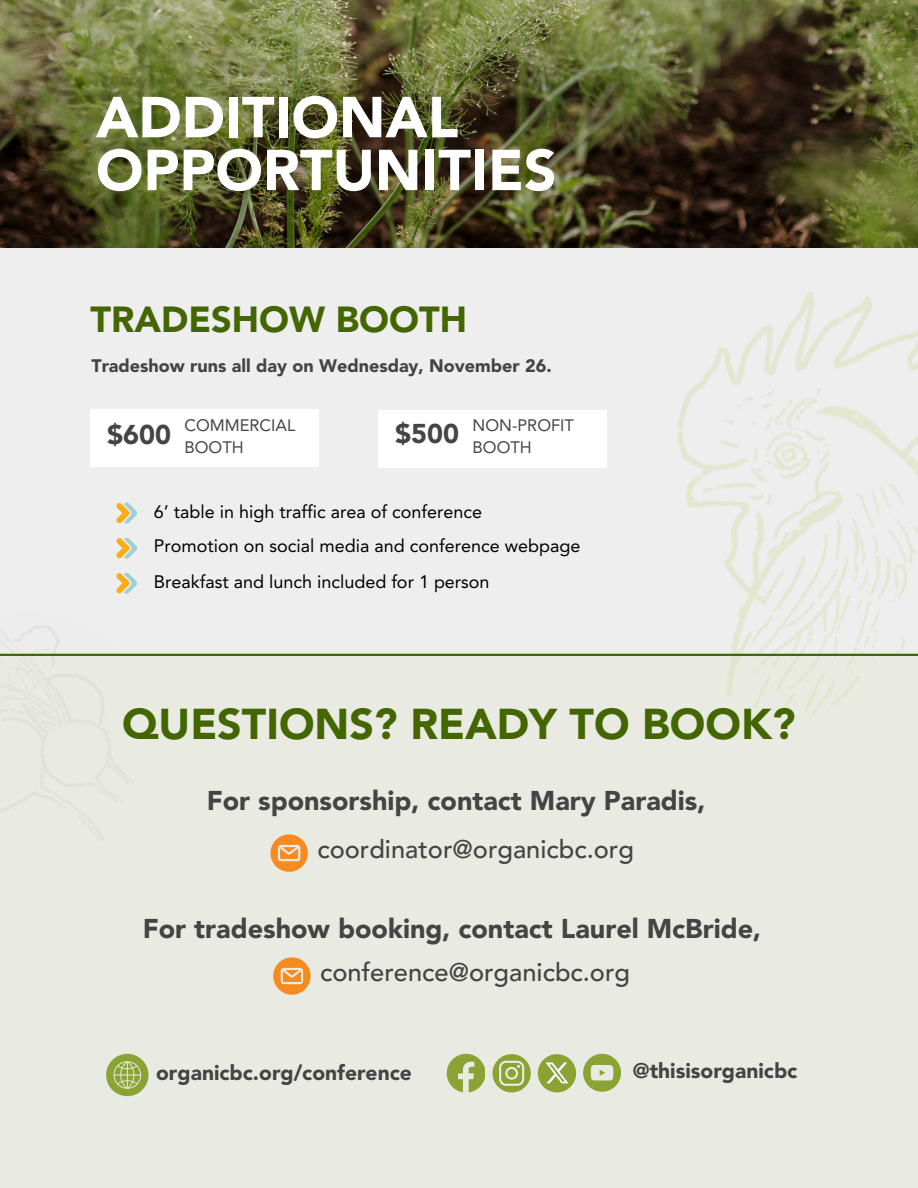
<style>
.page{position:relative;width:918px;height:1188px;background:#eee}
.page>*{position:absolute;margin:0;border:0;box-sizing:border-box;transform-origin:0 0}
.t1{font:900 57px/52.8px "Avenir LT Std";color:#fff}
.t2{font:900 42.75px "Avenir LT Std";color:#460}
.t3{font:900 36px "Avenir LT Std";color:#460}
.t4{font:900 27px "Avenir LT Std";color:#444}
.t5{font:500 25.5px "Avenir LT Pro";color:#444}
.t6{font:900 21px "Avenir LT Std";color:#444}
.t7{font:18px "Avenir LT Std";color:#000}
.t8{font:900 18px "Avenir LT Std";color:#444}
.t9{font:16.5px/22.5px "Avenir LT Std";color:#444}
</style>
<div class="page">
<img style="left:603px;top:291px;width:315px;height:363px">
<img style="left:0;top:0;width:918px;height:248px">
<div style="left:0;top:655px;width:918px;height:533px;background:#e9ebe3"></div>
<svg style="left:106px;top:1054px;width:43px;height:42px"></svg>
<div style="left:538px;top:1054px;width:38px;height:38px;background:#8aa333;border-radius:50%"></div>
<svg style="left:447px;top:1054px;width:38px;height:38px"></svg>
<svg style="left:492px;top:1054px;width:39px;height:38px"></svg>
<svg style="left:583px;top:1054px;width:38px;height:38px"></svg>
<img style="left:545px;top:1062px;width:24px;height:22px">
<hr style="left:0;top:654px;width:918px;height:2px;background:#460">
<svg style="left:116px;top:572px;width:21px;height:22px"></svg>
<svg style="left:116px;top:537px;width:21px;height:22px"></svg>
<svg style="left:116px;top:502px;width:21px;height:22px"></svg>
<div style="left:91px;top:409px;width:228px;height:58px;background:#fff"></div>
<div style="left:379px;top:410px;width:228px;height:57px;background:#fff"></div>
<svg style="left:270px;top:834px;width:38px;height:38px"></svg>
<svg style="left:273px;top:957px;width:37px;height:37px"></svg>
<p class="t1" style="left:96px;top:96px;width:462px">ADDITIONAL<br>OPPORTUNITIES</p>
<p class="t3" style="left:91px;top:304px;width:378px">TRADESHOW BOOTH</p>
<h4 class="t8" style="left:91px;top:358px;width:462px">Tradeshow runs all day on Wednesday, November 26.</h4>
<p class="t9" style="left:184px;top:415px;width:112px">COMMERCIAL<br>BOOTH</p>
<p class="t9" style="left:473px;top:415px;width:103px">NON-PROFIT</p>
<p class="t4" style="left:107px;top:423px;width:65px">$600</p>
<p class="t4" style="left:395px;top:422px;width:65px">$500</p>
<p class="t9" style="left:473px;top:438px;width:61px">BOOTH</p>
<p class="t7" style="left:154px;top:504px;width:330px">6’ table in high traffic area of conference</p>
<h6 class="t7" style="left:154px;top:539px;width:428px">Promotion on social media and conference webpage</h6>
<h4 class="t7" style="left:154px;top:574px;width:337px">Breakfast and lunch included for 1 person</h4>
<h6 class="t2" style="left:122px;top:707px;width:675px">QUESTIONS? READY TO BOOK?</h6>
<h3 class="t4" style="left:207px;top:790px;width:500px">For sponsorship, contact Mary Paradis,</h3>
<p class="t5" style="left:317px;top:839px;width:318px">coordinator@organicbc.org</p>
<p class="t4" style="left:143px;top:917px;width:620px">For tradeshow booking, contact Laurel McBride,</p>
<p class="t5" style="left:320px;top:962px;width:311px">conference@organicbc.org</p>
<h1 class="t6" style="left:156px;top:1064px;width:257px">organicbc.org/conference</h1>
<p class="t6" style="left:633px;top:1062px;width:166px">@thisisorganicbc</p>
</div>
